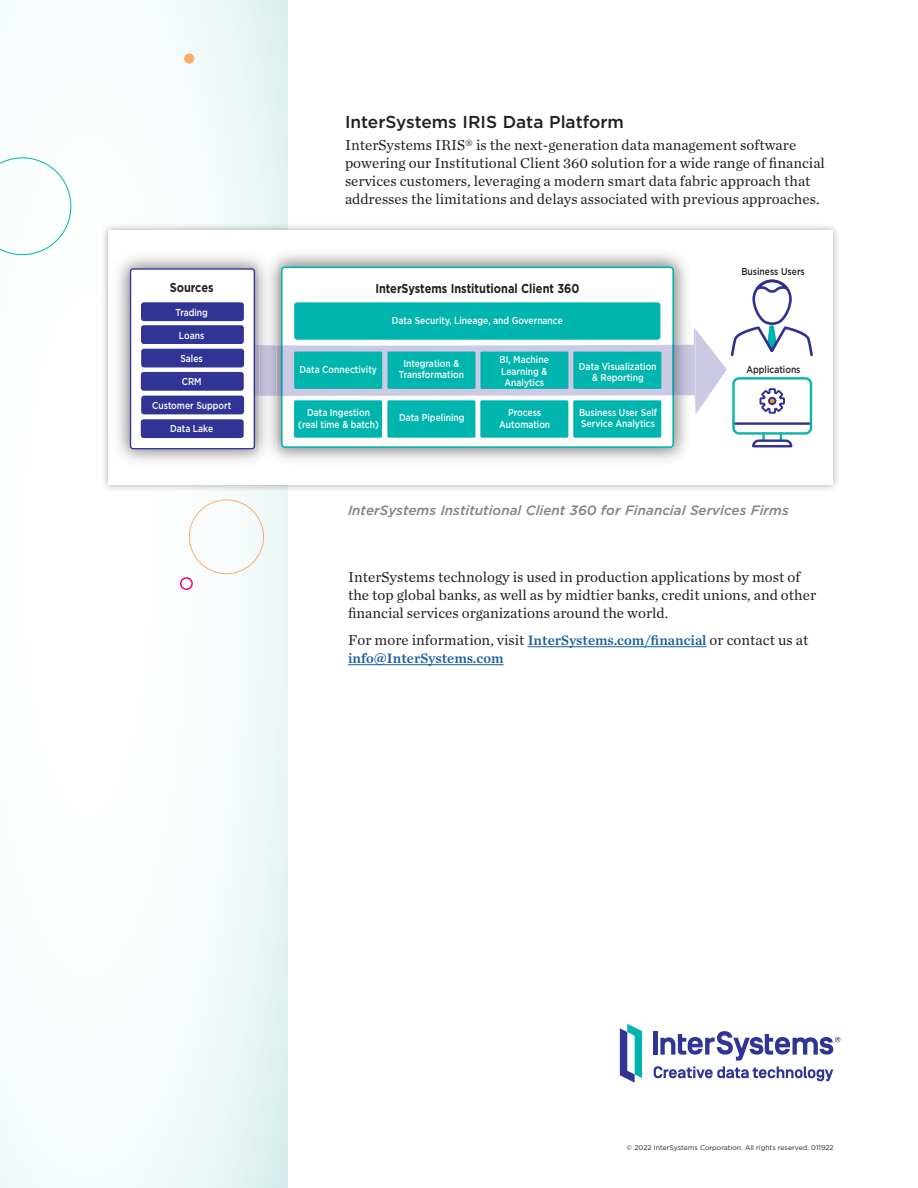
<style>
.page{position:relative;width:918px;height:1188px;background:#fff}
.page>*{position:absolute;margin:0;border:0;box-sizing:border-box;transform-origin:0 0}
.Body_Text_Chronicle{font:500 17.25px "Gotham";color:#231f20}
.Body_Text_Chronicle-2{font:15px/18px "Chronicle Text G1";color:#231f20}
.Body_Text_Chronicle-3{font:14.25px "Chronicle Text G1 Semi";color:#175d9e}
.Body_Text_Chronicle-4{font:italic 500 13.5px "Gotham";color:#808285}
.t1{font:700 12.9px "Gotham";color:#231f20;scale:.85 1}
.t2{font:500 10.05px/11.6px "Gotham";color:#fff;text-align:center;scale:.85 1}
.t3{font:500 10.05px "Gotham";color:#231f20;scale:.85 1}
.t4{font:6.9px "Gotham";color:#231f20}
.s1{font-family:"Chronicle Text G1 Semi";font-size:14.25px;color:#175d9e}
</style>
<div class="page">
<div style="left:0;top:0;width:288px;height:1188px;background:linear-gradient(to right,#fff,#ecf7f6)"></div>
<div style="left:185px;top:54px;width:9px;height:9px;background:#faad68;border-radius:50%"></div>
<div style="left:184px;top:54px;width:10px;height:10px;border:1px solid #faad68;border-radius:50%"></div>
<div style="left:189px;top:500px;width:75px;height:74px;border:1px solid #faad68;border-radius:50%"></div>
<div style="left:180px;top:577px;width:13px;height:13px;border:2px solid #ed028c;border-radius:50%"></div>
<svg style="left:0;top:157px;width:71px;height:98px"></svg>
<div style="left:100px;top:222px;width:741px;height:271px;background:#231f20;opacity:.4"></div>
<div style="left:108px;top:230px;width:724px;height:254px;background:#fff"></div>
<img style="left:277px;top:254px;width:409px;height:206px">
<svg style="left:281px;top:267px;width:393px;height:181px"></svg>
<img style="left:118px;top:257px;width:141px;height:204px">
<img style="left:259px;top:261px;width:18px;height:194px">
<div style="left:294px;top:302px;width:366px;height:38px;background:#00b5ae;border-radius:3px"></div>
<div style="left:294px;top:400px;width:88px;height:38px;background:#00b5ae"></div>
<div style="left:387px;top:400px;width:88px;height:38px;background:#00b5ae"></div>
<div style="left:480px;top:400px;width:88px;height:38px;background:#00b5ae"></div>
<div style="left:573px;top:400px;width:88px;height:38px;background:#00b5ae"></div>
<img style="left:277px;top:327px;width:418px;height:85px">
<svg style="left:281px;top:345px;width:393px;height:51px;background:#c3c9e2"></svg>
<img style="left:256px;top:345px;width:21px;height:51px">
<svg style="left:130px;top:268px;width:126px;height:181px"></svg>
<div style="left:294px;top:352px;width:88px;height:37px;background:#00b5ae"></div>
<div style="left:573px;top:352px;width:88px;height:37px;background:#00b5ae"></div>
<div style="left:480px;top:352px;width:88px;height:37px;background:#00b5ae"></div>
<div style="left:387px;top:352px;width:89px;height:37px;background:#00b5ae"></div>
<svg style="left:735px;top:421px;width:78px;height:27px"></svg>
<div style="left:732px;top:377px;width:80px;height:58px;border:2px solid #0db2a8;border-radius:6px"></div>
<svg style="left:695px;top:279px;width:118px;height:136px"></svg>
<svg style="left:620px;top:1024px;width:22px;height:59px"></svg>
<svg style="left:654px;top:1031px;width:186px;height:50px"></svg>
<hr style="left:528px;top:646px;width:179px;height:1px;background:#175d9e">
<hr style="left:348px;top:664px;width:156px;height:1px;background:#175d9e">
<p class="t1" style="left:170px;top:280px;width:53px">Sources</p>
<p class="t2" style="left:175px;top:306px;width:40px">Trading</p>
<p class="t2" style="left:179px;top:329px;width:32px">Loans</p>
<p class="t2" style="left:180px;top:353px;width:28px">Sales</p>
<p class="t2" style="left:182px;top:376px;width:25px">CRM</p>
<p class="t2" style="left:152px;top:399px;width:95px">Customer Support</p>
<p class="t2" style="left:170px;top:422px;width:52px">Data Lake</p>
<p class="Body_Text_Chronicle" style="left:345px;top:112px;width:280px">InterSystems IRIS Data Platform</p>
<p class="Body_Text_Chronicle-2" style="left:345px;top:135px;width:481px">InterSystems IRIS® is the next-generation data management software powering our Institutional Client 360 solution for a wide range of financial services customers, leveraging a modern smart data fabric approach that addresses the limitations and delays associated with previous approaches.</p>
<p class="t1" style="left:375px;top:281px;width:242px">InterSystems Institutional Client 360</p>
<p class="t2" style="left:392px;top:314px;width:203px">Data Security, Lineage, and Governance</p>
<p class="t2" style="left:299px;top:364px;width:93px">Data Connectivity</p>
<p class="t2" style="left:298px;top:407px;width:96px">Data Ingestion (real time &amp; batch)</p>
<p class="t2" style="left:399px;top:357px;width:78px">Integration &amp;<br>Transformation</p>
<p class="t2" style="left:399px;top:412px;width:79px">Data Pipelining</p>
<p class="t2" style="left:500px;top:354px;width:59px">BI, Machine<br>Learning &amp;<br>Analytics</p>
<p class="t2" style="left:499px;top:407px;width:62px">Process<br>Automation</p>
<p class="t2" style="left:579px;top:360px;width:93px">Data Visualization &amp; Reporting</p>
<p class="t2" style="left:579px;top:406px;width:93px;text-align:left">Business User Self<br>Service Analytics</p>
<p class="t3" style="left:741px;top:265px;width:76px">Business Users</p>
<p class="t3" style="left:746px;top:364px;width:65px">Applications</p>
<p class="Body_Text_Chronicle-4" style="left:348px;top:501px;width:442px">InterSystems Institutional Client 360 for Financial Services Firms</p>
<p class="Body_Text_Chronicle-2" style="left:348px;top:567px;width:470px">InterSystems technology is used in production applications by most of the top global banks, as well as by midtier banks, credit unions, and other financial services organizations around the world.</p>
<p class="Body_Text_Chronicle-2" style="left:348px;top:630px;width:462px">For more information, visit <span class="s1">InterSystems.com/financial</span> or contact us at</p>
<p class="Body_Text_Chronicle-3" style="left:348px;top:647px;width:157px">info@InterSystems.com</p>
<p class="t4" style="left:627px;top:1144px;width:209px">© 2022 InterSystems Corporation. All rights reserved. 011922</p>
</div>
